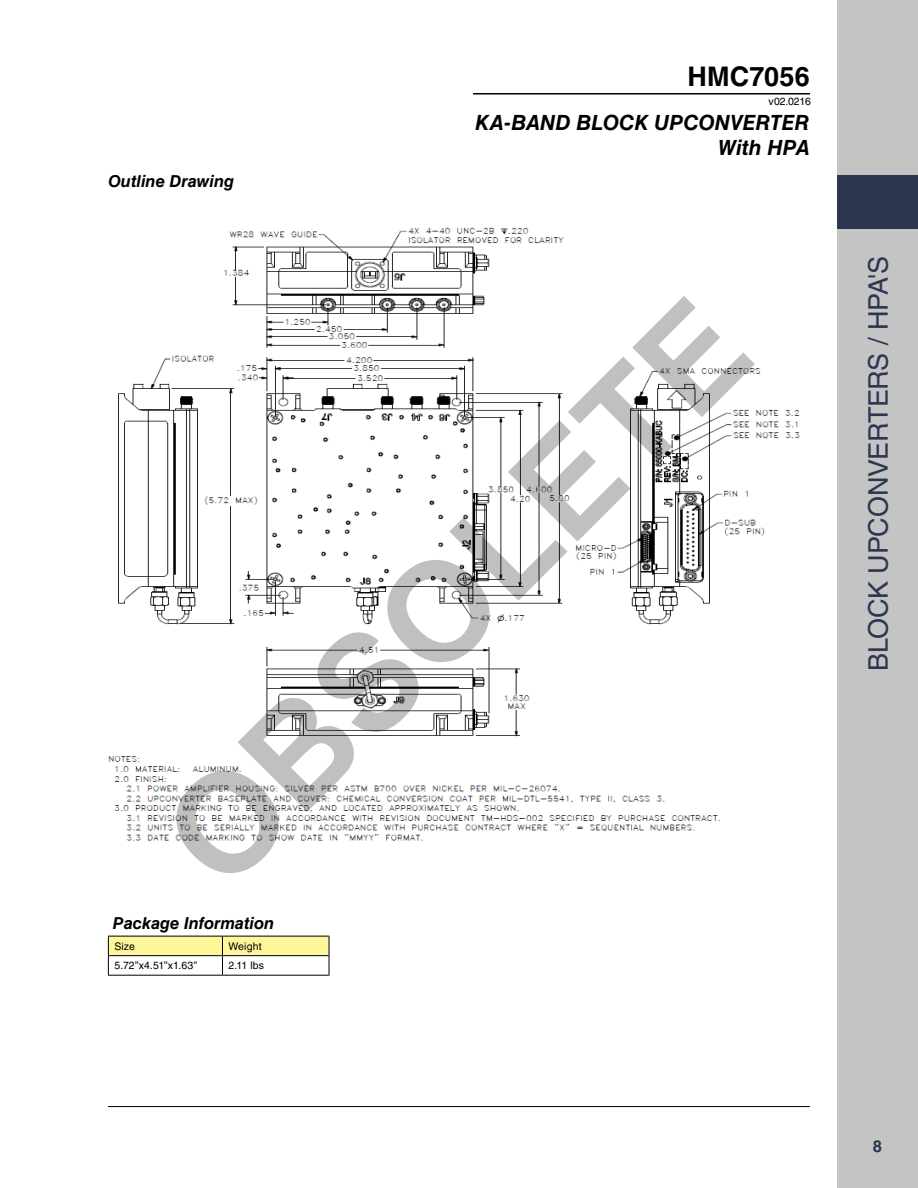
<style>
.page{position:relative;width:918px;height:1188px;background:#fff}
.page>*{position:absolute;margin:0;border:0;box-sizing:border-box;transform-origin:0 0}
.t1{font:700 137.7px "Arial";color:rgb(0 0 0/.25)}
.t2{font:27px "Helvetica LT Std";letter-spacing:-.01em;color:#2b3750}
.t3{font:700 27px "Helvetica LT Std";letter-spacing:.005em;color:#000}
.t4{font:italic 700 21px/25.2px "Helvetica LT Std";letter-spacing:-.005em;color:#000}
.t5{font:italic 700 16.5px "Helvetica LT Std";letter-spacing:-.005em;color:#000}
.t6{font:700 16.5px "Helvetica LT Std";color:#2b3750}
.t7{font:10.5px "Helvetica LT Std";color:#000}
</style>
<div class="page">
<hr style="left:108px;top:1106px;width:702px;height:1px;background:#000">
<hr style="left:473px;top:93px;width:337px;height:1px;background:#000">
<div style="left:837px;top:0;width:81px;height:1188px;background:#c4c4c5"></div>
<div style="left:837px;top:175px;width:81px;height:54px;background:#2b3750"></div>
<img style="left:108px;top:227px;width:692px;height:614px">
<svg style="left:108px;top:936px;width:222px;height:39px"></svg>
<hr style="left:108px;top:975px;width:114px;height:1px;background:#000">
<hr style="left:222px;top:975px;width:107px;height:1px;background:#000">
<h3 class="t5" style="left:108px;top:171px;width:128px">Outline Drawing</h3>
<h2 class="t3" style="left:688px;top:60px;width:124px">HMC7056</h2>
<p class="t7" style="left:768px;top:95px;width:44px">v02.0216</p>
<h3 class="t4" style="left:718px;top:109px;width:93px;text-indent:-243px">Ka-Band Block Upconverter<br>With HPA</h3>
<h1 class="t1" style="left:125px;top:796px;width:759px;rotate:-45deg">OBSOLETE</h1>
<h3 class="t5" style="left:113px;top:913px;width:163px">Package Information</h3>
<p class="t7" style="left:114px;top:940px;width:22px">Size</p>
<p class="t7" style="left:228px;top:940px;width:35px">Weight</p>
<p class="t7" style="left:114px;top:959px;width:84px">5.72”x4.51”x1.63”</p>
<p class="t7" style="left:228px;top:959px;width:37px">2.11 lbs</p>
<h2 class="t2" style="left:863px;top:671px;width:417px;rotate:-90deg">Block Upconverters / HPA's</h2>
<h3 class="t6" style="left:873px;top:1136px;width:11px">8</h3>
</div>
